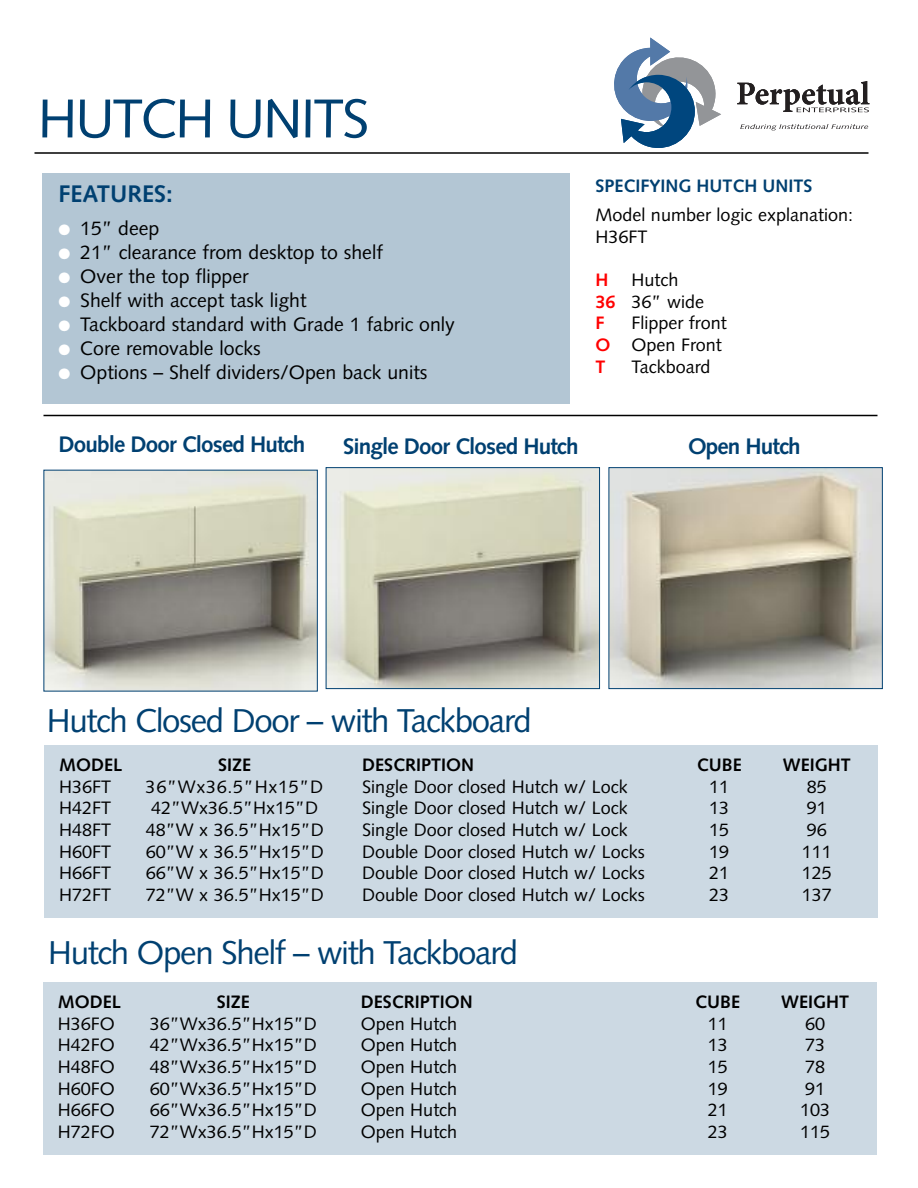
<style>
.page{position:relative;width:918px;height:1188px;background:#fff}
.page>*{position:absolute;margin:0;border:0;box-sizing:border-box;transform-origin:0 0}
.t1{font:54.75px "Syntax";letter-spacing:-.04em;color:#004071}
.t2{font:33px "Syntax";letter-spacing:-.04em;color:#004071}
.t3{font:700 24px "Syntax";color:#004071}
.t4{font:700 22.5px "Syntax";letter-spacing:-.04em;color:#004071}
.t5{font:19.5px "Syntax";color:#000}
.t6{font:18px/21.6px "Syntax";color:#000}
.t7{font:700 18px "Syntax";color:#000}
.t8{font:700 18px "Syntax";color:#004071}
.t9{font:18px "Syntax";letter-spacing:.04em;color:#000}
.t10{font:700 18px "Syntax";color:#f00}
.s1{color:#fff}
.s2{font-weight:700;color:#f00}
</style>
<div class="page">
<svg style="left:740px;top:124px;width:128px;height:7px"></svg>
<svg style="left:614px;top:38px;width:107px;height:110px"></svg>
<svg style="left:737px;top:81px;width:132px;height:31px"></svg>
<hr style="left:34px;top:152px;width:834px;height:2px;background:#000">
<div style="left:42px;top:173px;width:527px;height:231px;background:#b3c6d4"></div>
<img style="left:46px;top:472px;width:270px;height:218px">
<img style="left:328px;top:469px;width:270px;height:218px">
<div style="left:326px;top:467px;width:274px;height:222px;border:1px solid #004071"></div>
<img style="left:611px;top:469px;width:270px;height:218px">
<div style="left:609px;top:467px;width:274px;height:222px;border:1px solid #004071"></div>
<hr style="left:44px;top:415px;width:834px;height:1px;background:#000">
<div style="left:44px;top:746px;width:834px;height:172px;background:#ccd9e3"></div>
<div style="left:43px;top:982px;width:834px;height:173px;background:#ccd9e3"></div>
<h1 class="t1" style="left:38px;top:96px;width:333px">HUTCH UNITS</h1>
<h3 class="t3" style="left:59px;top:184px;width:116px">FEATURES:</h3>
<p class="t5" style="left:59px;top:220px;width:102px"><span class="s1">●</span> 15” deep</p>
<p class="t5" style="left:59px;top:244px;width:326px"><span class="s1">●</span> 21” clearance from desktop to shelf</p>
<p class="t5" style="left:59px;top:268px;width:192px"><span class="s1">●</span> Over the top flipper</p>
<p class="t5" style="left:59px;top:292px;width:250px"><span class="s1">●</span> Shelf with accept task light</p>
<p class="t5" style="left:59px;top:316px;width:398px"><span class="s1">●</span> Tackboard standard with Grade 1 fabric only</p>
<p class="t5" style="left:59px;top:340px;width:204px"><span class="s1">●</span> Core removable locks</p>
<p class="t5" style="left:59px;top:364px;width:370px"><span class="s1">●</span> Options – Shelf dividers/Open back units</p>
<p class="t8" style="left:596px;top:178px;width:219px">SPECIFYING HUTCH UNITS</p>
<p class="t6" style="left:596px;top:206px;width:259px">Model number logic explanation:<br>H36FT</p>
<p class="t10" style="left:596px;top:273px;width:14px">H</p>
<p class="t6" style="left:596px;top:271px;width:110px;text-indent:36px">Hutch<br><span class="s2">36</span> 36” wide<br><span class="s2">F</span></p>
<p class="t6" style="left:596px;top:314px;width:133px;text-indent:36px">Flipper front<br><span class="s2">O</span> Open Front<br><span class="s2">T</span></p>
<p class="t6" style="left:632px;top:357px;width:81px">Tackboard</p>
<p class="t4" style="left:59px;top:435px;width:248px">Double Door Closed Hutch</p>
<p class="t4" style="left:343px;top:437px;width:237px">Single Door Closed Hutch</p>
<p class="t4" style="left:688px;top:437px;width:114px">Open Hutch</p>
<h2 class="t2" style="left:47px;top:707px;width:487px">Hutch Closed Door – with Tackboard</h2>
<p class="t7" style="left:59px;top:758px;width:64px">MODEL</p>
<p class="t7" style="left:218px;top:758px;width:35px">SIZE</p>
<p class="t7" style="left:362px;top:758px;width:113px">DESCRIPTION</p>
<p class="t7" style="left:697px;top:758px;width:46px">CUBE</p>
<p class="t7" style="left:783px;top:758px;width:70px">WEIGHT</p>
<p class="t6" style="left:59px;top:777px;width:54px">H36FT</p>
<p class="t9" style="left:146px;top:779px;width:179px">36”Wx36.5”Hx15”D</p>
<p class="t6" style="left:362px;top:777px;width:267px">Single Door closed Hutch w/ Lock</p>
<p class="t6" style="left:709px;top:777px;width:22px">11</p>
<p class="t6" style="left:807px;top:777px;width:22px">85</p>
<p class="t6" style="left:59px;top:799px;width:54px">H42FT</p>
<p class="t6" style="left:151px;top:799px;width:169px">42”Wx36.5”Hx15”D</p>
<p class="t6" style="left:362px;top:799px;width:267px">Single Door closed Hutch w/ Lock</p>
<p class="t6" style="left:709px;top:799px;width:22px">13</p>
<p class="t6" style="left:807px;top:799px;width:22px">91</p>
<p class="t6" style="left:59px;top:821px;width:54px">H48FT</p>
<p class="t6" style="left:146px;top:821px;width:180px">48”W x 36.5”Hx15”D</p>
<p class="t6" style="left:362px;top:821px;width:267px">Single Door closed Hutch w/ Lock</p>
<p class="t6" style="left:709px;top:821px;width:22px">15</p>
<p class="t6" style="left:807px;top:821px;width:22px">96</p>
<p class="t6" style="left:59px;top:842px;width:54px">H60FT</p>
<p class="t6" style="left:146px;top:842px;width:180px">60”W x 36.5”Hx15”D</p>
<p class="t6" style="left:362px;top:842px;width:284px">Double Door closed Hutch w/ Locks</p>
<p class="t6" style="left:709px;top:842px;width:22px">19</p>
<p class="t6" style="left:802px;top:842px;width:32px">111</p>
<p class="t6" style="left:59px;top:864px;width:54px">H66FT</p>
<p class="t6" style="left:146px;top:864px;width:180px">66”W x 36.5”Hx15”D</p>
<p class="t6" style="left:362px;top:864px;width:284px">Double Door closed Hutch w/ Locks</p>
<p class="t6" style="left:709px;top:864px;width:22px">21</p>
<p class="t6" style="left:802px;top:864px;width:32px">125</p>
<p class="t6" style="left:59px;top:885px;width:54px">H72FT</p>
<p class="t6" style="left:146px;top:885px;width:180px">72”W x 36.5”Hx15”D</p>
<p class="t6" style="left:362px;top:885px;width:284px">Double Door closed Hutch w/ Locks</p>
<p class="t6" style="left:709px;top:885px;width:22px">23</p>
<p class="t6" style="left:802px;top:885px;width:32px">137</p>
<h2 class="t2" style="left:48px;top:939px;width:471px">Hutch Open Shelf – with Tackboard</h2>
<p class="t7" style="left:58px;top:994px;width:64px">MODEL</p>
<p class="t7" style="left:217px;top:994px;width:35px">SIZE</p>
<p class="t7" style="left:361px;top:994px;width:113px">DESCRIPTION</p>
<p class="t7" style="left:695px;top:994px;width:46px">CUBE</p>
<p class="t7" style="left:781px;top:994px;width:70px">WEIGHT</p>
<p class="t6" style="left:58px;top:1014px;width:59px">H36FO</p>
<p class="t6" style="left:150px;top:1014px;width:169px">36”Wx36.5”Hx15”D</p>
<p class="t6" style="left:361px;top:1014px;width:98px">Open Hutch</p>
<p class="t6" style="left:708px;top:1014px;width:22px">11</p>
<p class="t6" style="left:805px;top:1014px;width:22px">60</p>
<p class="t6" style="left:58px;top:1036px;width:59px">H42FO</p>
<p class="t6" style="left:150px;top:1036px;width:169px">42”Wx36.5”Hx15”D</p>
<p class="t6" style="left:361px;top:1036px;width:98px">Open Hutch</p>
<p class="t6" style="left:708px;top:1036px;width:22px">13</p>
<p class="t6" style="left:805px;top:1036px;width:22px">73</p>
<p class="t6" style="left:58px;top:1058px;width:59px">H48FO</p>
<p class="t6" style="left:150px;top:1058px;width:169px">48”Wx36.5”Hx15”D</p>
<p class="t6" style="left:361px;top:1058px;width:98px">Open Hutch</p>
<p class="t6" style="left:708px;top:1058px;width:22px">15</p>
<p class="t6" style="left:805px;top:1058px;width:22px">78</p>
<p class="t6" style="left:58px;top:1079px;width:59px">H60FO</p>
<p class="t6" style="left:150px;top:1079px;width:169px">60”Wx36.5”Hx15”D</p>
<p class="t6" style="left:361px;top:1079px;width:98px">Open Hutch</p>
<p class="t6" style="left:708px;top:1079px;width:22px">19</p>
<p class="t6" style="left:805px;top:1079px;width:22px">91</p>
<p class="t6" style="left:58px;top:1101px;width:59px">H66FO</p>
<p class="t6" style="left:150px;top:1101px;width:169px">66”Wx36.5”Hx15”D</p>
<p class="t6" style="left:361px;top:1101px;width:98px">Open Hutch</p>
<p class="t6" style="left:708px;top:1101px;width:22px">21</p>
<p class="t6" style="left:800px;top:1101px;width:32px">103</p>
<p class="t6" style="left:58px;top:1122px;width:59px">H72FO</p>
<p class="t6" style="left:150px;top:1122px;width:169px">72”Wx36.5”Hx15”D</p>
<p class="t6" style="left:361px;top:1122px;width:98px">Open Hutch</p>
<p class="t6" style="left:708px;top:1122px;width:22px">23</p>
<p class="t6" style="left:800px;top:1122px;width:32px">115</p>
</div>
